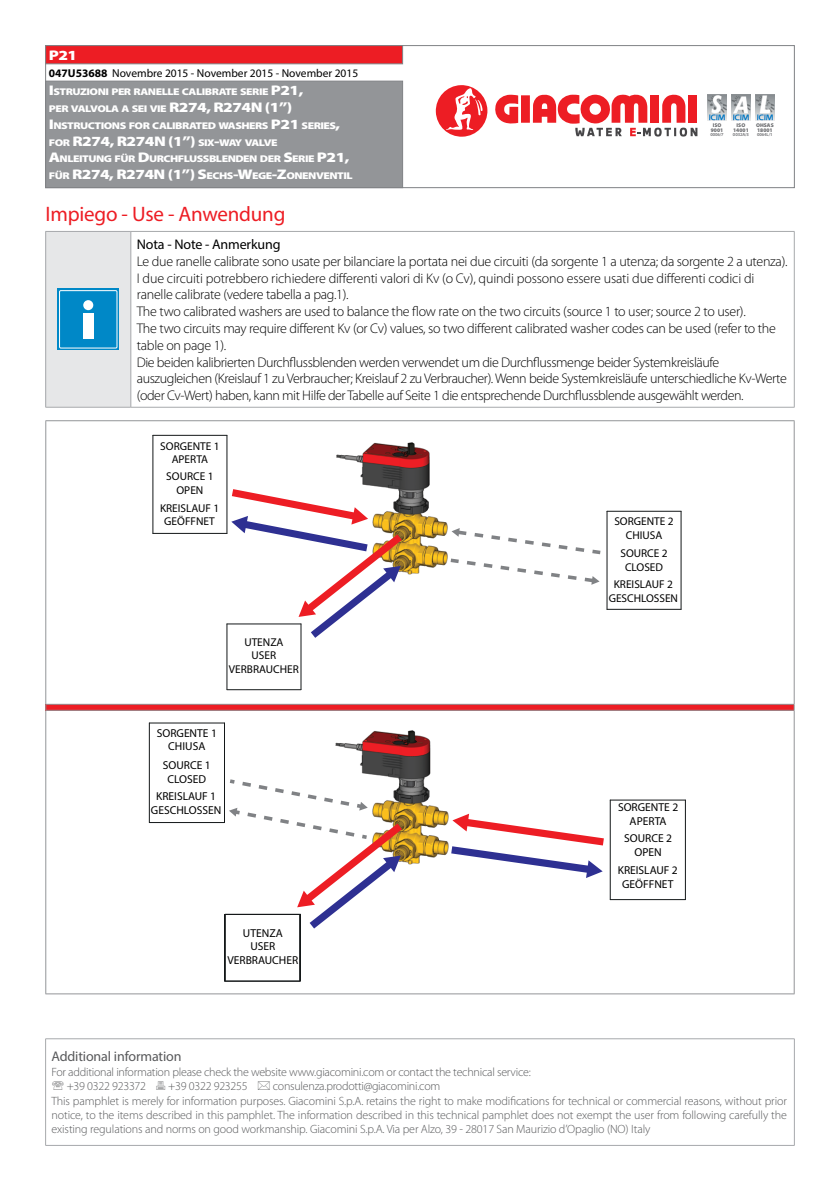
<style>
.page{position:relative;width:840px;height:1191px;background:#fff}
.page>*{position:absolute;margin:0;border:0;box-sizing:border-box;transform-origin:0 0}
.t1{font:21px "Myriad Pro";letter-spacing:-.01em;color:#ed1d24}
.t2{font:300 14px/16.8px "Myriad Pro";letter-spacing:-.02em;color:#000}
.t3{font:900 14px "Myriad Pro";letter-spacing:-.03em;color:#fff;scale:1.2 1}
.t4{font:14px "Myriad Pro";letter-spacing:-.01em;color:#58595b}
.t5{font:14px "Myriad Pro";letter-spacing:-.01em;color:#000}
.t6{font:300 12px/14.4px "Myriad Pro";letter-spacing:-.01em;color:#58595b}
.t7{font:11.4px/13.6px "Myriad Pro";color:#000;text-align:center}
.t8{font:900 9.8px/16.8px "Myriad Pro";letter-spacing:-.045em;color:#fff;scale:1.2 1}
.t9{font:900 5.4px/4.6px "Myriad Pro";color:#6d6e71;text-align:center}
.t10{font:600 4.6px "Myriad Pro";letter-spacing:-.02em;color:#6d6e71}
.s1{font-weight:700}
.s2{font-size:14px}
.s3{font-size:9.8px}
</style>
<div class="page">
<hr style="left:45px;top:1038px;width:749px;height:1px;background:#a7a9ac">
<hr style="left:45px;top:1145px;width:749px;height:1px;background:#a7a9ac">
<hr style="left:45px;top:1039px;width:1px;height:106px;background:#a7a9ac">
<hr style="left:793px;top:1039px;width:1px;height:106px;background:#a7a9ac">
<div style="left:46px;top:704px;width:747px;height:6px;background:#ed1d24"></div>
<hr style="left:45px;top:420px;width:749px;height:1px;background:#939598">
<hr style="left:45px;top:421px;width:1px;height:283px;background:#939598">
<hr style="left:793px;top:421px;width:1px;height:283px;background:#939598">
<hr style="left:45px;top:710px;width:1px;height:283px;background:#939598">
<hr style="left:793px;top:710px;width:1px;height:283px;background:#939598">
<hr style="left:45px;top:993px;width:749px;height:1px;background:#939598">
<hr style="left:46px;top:704px;width:747px;height:1px;background:#939598">
<hr style="left:45px;top:710px;width:749px;height:1px;background:#939598">
<hr style="left:152px;top:435px;width:1px;height:98px;background:#131718">
<hr style="left:226px;top:435px;width:1px;height:98px;background:#131718">
<img style="left:336px;top:442px;width:112px;height:133px">
<hr style="left:606px;top:609px;width:74px;height:1px;background:#131718">
<hr style="left:606px;top:511px;width:1px;height:98px;background:#131718">
<hr style="left:606px;top:511px;width:74px;height:1px;background:#131718">
<hr style="left:680px;top:511px;width:1px;height:98px;background:#131718">
<svg style="left:224px;top:484px;width:185px;height:161px"></svg>
<hr style="left:153px;top:533px;width:74px;height:1px;background:#131718">
<hr style="left:153px;top:435px;width:74px;height:1px;background:#131718">
<hr style="left:226px;top:624px;width:1px;height:65px;background:#131718">
<hr style="left:300px;top:624px;width:1px;height:65px;background:#131718">
<hr style="left:227px;top:689px;width:74px;height:1px;background:#131718">
<hr style="left:227px;top:623px;width:74px;height:1px;background:#131718">
<svg style="left:446px;top:528px;width:155px;height:57px"></svg>
<hr style="left:149px;top:723px;width:1px;height:99px;background:#131718">
<hr style="left:224px;top:723px;width:1px;height:99px;background:#131718">
<img style="left:335px;top:730px;width:113px;height:135px">
<hr style="left:610px;top:899px;width:75px;height:1px;background:#131718">
<hr style="left:609px;top:800px;width:1px;height:99px;background:#131718">
<hr style="left:610px;top:799px;width:75px;height:1px;background:#131718">
<hr style="left:684px;top:800px;width:1px;height:99px;background:#131718">
<hr style="left:149px;top:822px;width:75px;height:1px;background:#131718">
<hr style="left:149px;top:722px;width:75px;height:1px;background:#131718">
<hr style="left:224px;top:914px;width:1px;height:67px;background:#131718">
<hr style="left:299px;top:914px;width:1px;height:67px;background:#131718">
<svg style="left:443px;top:813px;width:168px;height:65px"></svg>
<svg style="left:226px;top:777px;width:183px;height:158px"></svg>
<hr style="left:225px;top:914px;width:1px;height:66px;background:#131718">
<hr style="left:300px;top:914px;width:1px;height:66px;background:#131718">
<hr style="left:225px;top:980px;width:75px;height:1px;background:#131718">
<hr style="left:225px;top:914px;width:75px;height:1px;background:#131718">
<div style="left:46px;top:231px;width:85px;height:176px;background:#e6e7e8"></div>
<hr style="left:131px;top:231px;width:663px;height:1px;background:#a7a9ac">
<hr style="left:130px;top:232px;width:1px;height:175px;background:#a7a9ac">
<hr style="left:793px;top:232px;width:1px;height:175px;background:#a7a9ac">
<hr style="left:131px;top:407px;width:663px;height:1px;background:#a7a9ac">
<hr style="left:45px;top:232px;width:1px;height:175px;background:#a7a9ac">
<hr style="left:45px;top:407px;width:86px;height:1px;background:#a7a9ac">
<hr style="left:45px;top:231px;width:86px;height:1px;background:#a7a9ac">
<div style="left:58px;top:289px;width:61px;height:61px;background:#0088c7"></div>
<div style="left:59px;top:290px;width:58px;height:58px;border:1px solid #fff"></div>
<div style="left:83px;top:300px;width:10px;height:10px;background:#fff;border-radius:50%"></div>
<div style="left:83px;top:313px;width:10px;height:25px;background:#fff"></div>
<div style="left:45px;top:45px;width:749px;height:143px;background:#fff;border:1px solid #808285"></div>
<div style="left:45px;top:81px;width:357px;height:107px;background:#939598;border:1px solid #808285"></div>
<div style="left:45px;top:45px;width:357px;height:19px;background:#ed1d24;border:1px solid #808285"></div>
<svg style="left:495px;top:95px;width:23px;height:29px"></svg>
<div style="left:520px;top:95px;width:9px;height:28px;background:#ed1d24"></div>
<svg style="left:532px;top:94px;width:165px;height:43px"></svg>
<div style="left:435px;top:85px;width:52px;height:52px;background:#ed1d24;border-radius:50%"></div>
<svg style="left:445px;top:88px;width:37px;height:42px"></svg>
<img style="left:731px;top:95px;width:19px;height:26px">
<img style="left:755px;top:95px;width:19px;height:26px">
<img style="left:707px;top:95px;width:19px;height:26px">
<p class="t3" style="left:49px;top:46px;width:25px">P21</p>
<p class="t7" style="left:49px;top:66px;width:311px"><span class="s1">047U53688</span> Novembre 2015 - November 2015 - November 2015</p>
<p class="t8" style="left:49px;top:83px;width:244px"><span class="s2">I</span>STRUZIONI PER RANELLE CALIBRATE SERIE <span class="s2">P21,<br></span>PER VALVOLA A SEI VIE <span class="s2">R274, R274N (1”)<br>I</span>NSTRUCTIONS FOR CALIBRATED WASHERS <span class="s2">P21</span> SERIES<span class="s2">,</span></p>
<p class="t3" style="left:49px;top:131px;width:192px"><span class="s3">FOR</span> R274, R274N (1”) <span class="s3">SIX</span>-<span class="s3">WAY VALVE</span></p>
<p class="t8" style="left:49px;top:150px;width:254px"><span class="s2">A</span>NLEITUNG FÜR <span class="s2">D</span>URCHFLUSSBLENDEN DER <span class="s2">S</span>ERIE <span class="s2">P21,<br></span>FÜR <span class="s2">R274, R274N (1”) S</span>ECHS<span class="s2">-W</span>EGE<span class="s2">-Z</span>ONENVENTIL</p>
<h1 class="t1" style="left:45px;top:201px;width:241px">Impiego - Use - Anwendung</h1>
<p class="t9" style="left:710px;top:123px;width:14px">ISO<br>9001</p>
<p class="t10" style="left:710px;top:132px;width:15px">0006/7</p>
<p class="t9" style="left:732px;top:123px;width:17px">ISO<br>14001</p>
<p class="t10" style="left:732px;top:132px;width:17px">0032A/3</p>
<p class="t9" style="left:755px;top:123px;width:19px;text-align:left">OHSAS<br>18001</p>
<p class="t10" style="left:756px;top:132px;width:17px">0064L/1</p>
<p class="t5" style="left:137px;top:236px;width:145px">Nota - Note - Anmerkung</p>
<p class="t2" style="left:137px;top:252px;width:652px">Le due ranelle calibrate sono usate per bilanciare la portata nei due circuiti (da sorgente 1 a utenza; da sorgente 2 a utenza).<br>I due circuiti potrebbero richiedere differenti valori di Kv (o Cv), quindi possono essere usati due differenti codici di ranelle calibrate (vedere tabella a pag.1).<br>The two calibrated washers are used to balance the flow rate on the two circuits (source 1 to user; source 2 to user).<br>The two circuits may require different Kv (or Cv) values, so two different calibrated washer codes can be used (refer to the table on page 1).<br>Die beiden kalibrierten Durchflussblenden werden verwendet um die Durchflussmenge beider Systemkreisläufe auszugleichen (Kreislauf 1 zu Verbraucher; Kreislauf 2 zu Verbraucher). Wenn beide Systemkreisläufe unterschiedliche Kv-Werte (oder Cv-Wert) haben, kann mit Hilfe der Tabelle auf Seite 1 die entsprechende Durchflussblende ausgewählt werden.</p>
<p class="t7" style="left:160px;top:439px;width:61px">SORGENTE 1<br>APERTA</p>
<p class="t7" style="left:166px;top:469px;width:49px">SOURCE 1<br>OPEN</p>
<p class="t7" style="left:160px;top:501px;width:61px">KREISLAUF 1<br>GEÖFFNET</p>
<p class="t7" style="left:229px;top:635px;width:71px">UTENZA<br>USER<br>VERBRAUCHER</p>
<p class="t7" style="left:157px;top:725px;width:62px">SORGENTE 1<br>CHIUSA</p>
<p class="t7" style="left:163px;top:758px;width:49px">SOURCE 1<br>CLOSED</p>
<p class="t7" style="left:151px;top:789px;width:72px">KREISLAUF 1<br>GESCHLOSSEN</p>
<p class="t7" style="left:227px;top:925px;width:72px">UTENZA<br>USER<br>VERBRAUCHER</p>
<p class="t7" style="left:614px;top:514px;width:61px">SORGENTE 2<br>CHIUSA</p>
<p class="t7" style="left:620px;top:546px;width:49px">SOURCE 2<br>CLOSED</p>
<p class="t7" style="left:608px;top:577px;width:71px">KREISLAUF 2<br>GESCHLOSSEN</p>
<p class="t7" style="left:617px;top:800px;width:62px">SORGENTE 2<br>APERTA</p>
<p class="t7" style="left:623px;top:831px;width:49px">SOURCE 2<br>OPEN</p>
<p class="t7" style="left:617px;top:863px;width:61px">KREISLAUF 2<br>GEÖFFNET</p>
<p class="t4" style="left:51px;top:1048px;width:131px">Additional information</p>
<p class="t6" style="left:67px;top:1064px;width:465px;text-indent:-15px">For additional information please check the website www.giacomini.com or contact the technical service: +39 0322 923372</p>
<p class="t6" style="left:51px;top:1078px;width:736px;text-indent:221px">consulenza.prodotti@giacomini.com<br>This pamphlet is merely for information purposes. Giacomini S.p.A. retains the right to make modifications for technical or commercial reasons, without prior notice, to the items described in this pamphlet. The information described in this technical pamphlet does not exempt the user from following carefully the existing regulations and norms on good workmanship. Giacomini S.p.A. Via per Alzo, 39 - 28017 San Maurizio d’Opaglio (NO) Italy</p>
<p class="t6" style="left:168px;top:1078px;width:81px">+39 0322 923255</p>
</div>
